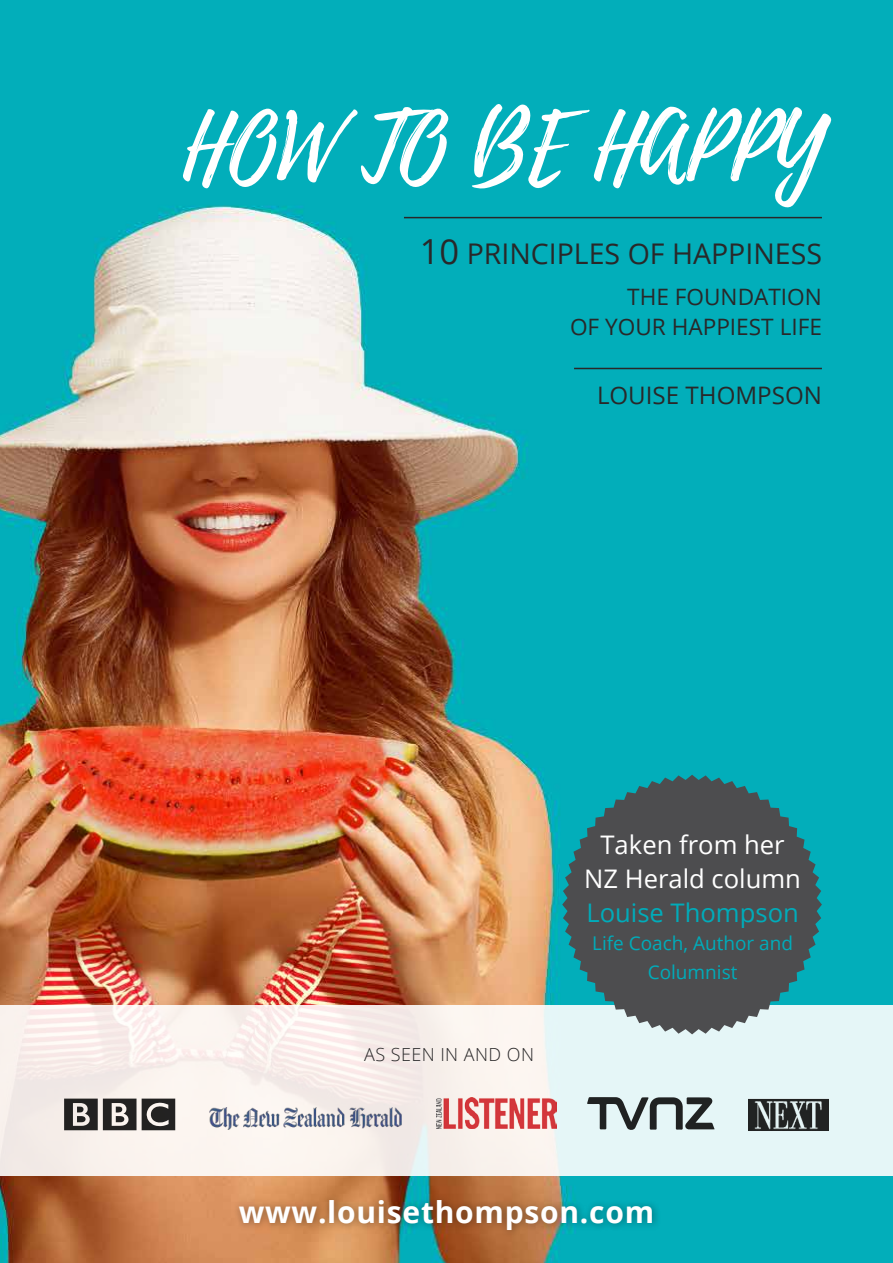
<style>
.page{position:relative;width:893px;height:1263px;background:#fff}
.page>*{position:absolute;margin:0;border:0;box-sizing:border-box;transform-origin:0 0}
.t1{font:87.9px "Playlist Script";color:#fff}
.t2{font:700 30px "Open Sans";letter-spacing:.025em;color:#fff}
.t3{font:28.5px "Open Sans";color:#292829}
.t4{font:25.65px/33.8px "Open Sans";color:#fff;text-align:center}
.t5{font:25.65px "Open Sans";color:#00acba}
.t6{font:24.15px "Open Sans";color:#292829}
.t7{font:22.65px/30.2px "Open Sans";color:#292829;text-align:right}
.t8{font:18.9px/28.5px "Open Sans";color:#00acba;text-align:center}
.t9{font:300 18px "Open Sans";letter-spacing:.025em;color:#292829}
.s1{font-size:34.5px}
</style>
<div class="page">
<img style="left:0;top:0;width:893px;height:1263px">
<hr style="left:404px;top:217px;width:418px;height:1px;background:#292829">
<div style="left:0;top:1005px;width:893px;height:171px;background:linear-gradient(to right,#ffeee8,#e3f7f8)"></div>
<hr style="left:574px;top:368px;width:248px;height:1px;background:#292829">
<svg style="left:562px;top:775px;width:260px;height:259px;background:#4a696d"></svg>
<div style="left:232px;top:1193px;width:429px;height:45px;background:#000;opacity:.36"></div>
<img style="left:210px;top:1108px;width:192px;height:21px">
<svg style="left:64px;top:1098px;width:111px;height:32px;background:#64615f"></svg>
<img style="left:436px;top:1097px;width:120px;height:32px">
<svg style="left:587px;top:1097px;width:128px;height:33px;background:#909a9b"></svg>
<img style="left:748px;top:1097px;width:81px;height:36px">
<h1 class="t1" style="left:183px;top:85px;width:642px">HOW TO BE HAPPY</h1>
<p class="t3" style="left:420px;top:234px;width:404px"><span class="s1">10</span> Principles Of Happiness</p>
<p class="t7" style="left:570px;top:281px;width:253px">Th e foundation<br>Of yo ur happiest life</p>
<p class="t6" style="left:597px;top:379px;width:226px">Louise Thompson</p>
<p class="t9" style="left:364px;top:1042px;width:171px">AS SEEN IN AND ON</p>
<p class="t4" style="left:584px;top:828px;width:218px">Taken from her<br>NZ Herald column</p>
<p class="t5" style="left:586px;top:895px;width:214px">Louise Thompson</p>
<p class="t8" style="left:592px;top:929px;width:202px">Life Coach, Author and<br>Columnist</p>
<h2 class="t2" style="left:239px;top:1191px;width:417px">www.louisethompson.com</h2>
</div>
